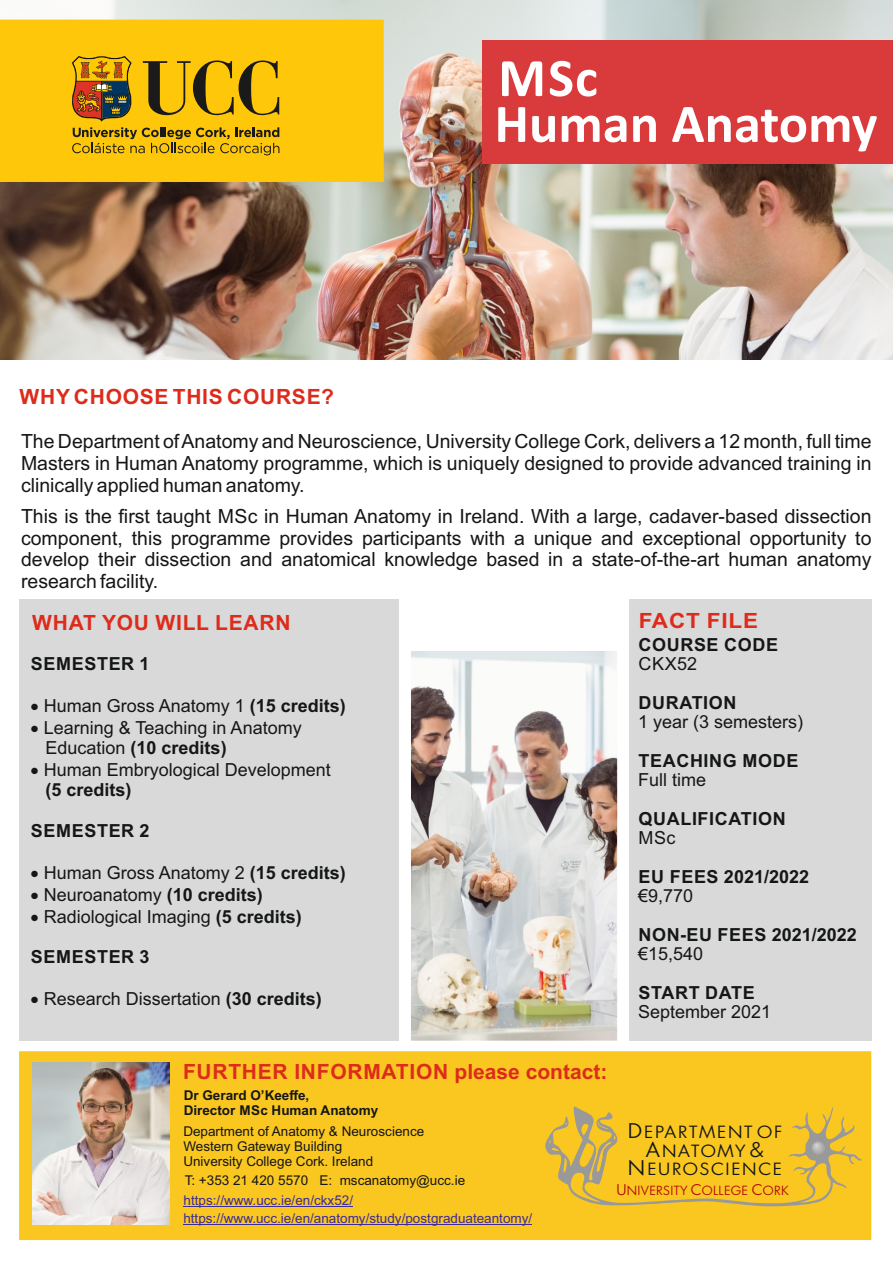
<style>
.page{position:relative;width:893px;height:1263px;background:#fff}
.page>*{position:absolute;margin:0;border:0;box-sizing:border-box;transform-origin:0 0}
.t1{font:700 54.6px/45.9px "Calibri";color:#fff}
.t2{font:700 21px "Arial";letter-spacing:.035em;color:#dd2b1c}
.t3{font:700 21px "Arial";letter-spacing:.035em;color:#dd2b1c;scale:1.07 1}
.t4{font:19.5px/21.8px "Arial";color:#151616;text-align:justify}
.t5{font:18px/20.2px "Arial";color:#151616}
.t6{font:700 18px "Arial";letter-spacing:.035em;color:#151616}
.t7{font:700 18px "Arial";letter-spacing:.015em;color:#151616}
.t8{font:700 18px "Arial";color:#151616}
.t9{font:16.35px/18.6px "Luz Sans";letter-spacing:.1em;color:#151616;text-align:center;scale:1.08 1}
.t10{font:13.5px/15.1px "Arial";color:#151616}
.t11{font:13.5px "Arial";color:#3c2b99}
.t12{font:700 13.5px/15.1px "Arial";color:#151616}
.t13{font:12.3px "Luz Sans";letter-spacing:.025em;color:#b30a0a}
.s1{font-weight:700}
.s2{font-size:19.65px}
.s3{font-size:14.4px}
</style>
<div class="page">
<img style="left:411px;top:652px;width:206px;height:388px">
<img style="left:0;top:0;width:893px;height:359px">
<div style="left:483px;top:40px;width:410px;height:124px;background:#d93b3d"></div>
<div style="left:0;top:20px;width:384px;height:162px;background:#ffc70a"></div>
<svg style="left:71px;top:56px;width:208px;height:99px"></svg>
<div style="left:19px;top:1051px;width:852px;height:189px;background:#fac721"></div>
<div style="left:629px;top:599px;width:242px;height:441px;background:#d9d9d9"></div>
<div style="left:20px;top:599px;width:379px;height:441px;background:#d9d9d9"></div>
<img style="left:33px;top:1063px;width:136px;height:161px">
<hr style="left:183px;top:1224px;width:349px;height:1px;background:#3c2b99">
<hr style="left:184px;top:1206px;width:169px;height:1px;background:#3c2b99">
<svg style="left:545px;top:1106px;width:317px;height:100px"></svg>
<div style="left:812px;top:1141px;width:13px;height:13px;background:#999;border-radius:50%;opacity:.4"></div>
<p class="t2" style="left:20px;top:388px;width:316px">WHY CHOOSE THIS COURSE?</p>
<h1 class="t1" style="left:494px;top:59px;width:384px">MSc<br>Human Anatomy</h1>
<p class="t4" style="left:21px;top:432px;width:852px">The Department of Anatomy and Neuroscience, University College Cork, delivers a 12 month, full time Masters in Human Anatomy programme, which is uniquely designed to provide advanced training in clinically applied human anatomy.</p>
<p class="t4" style="left:21px;top:507px;width:852px">This is the first taught MSc in Human Anatomy in Ireland. With a large, cadaver-based dissection component, this programme provides participants with a unique and exceptional opportunity to develop their dissection and anatomical knowledge based in a state-of-the-art human anatomy research facility.</p>
<p class="t2" style="left:32px;top:615px;width:260px">WHAT YOU WILL LEARN</p>
<p class="t3" style="left:639px;top:612px;width:113px">FACT FILE</p>
<p class="t6" style="left:31px;top:657px;width:120px">SEMESTER 1</p>
<p class="t5" style="left:31px;top:697px;width:317px">• Human Gross Anatomy 1 <span class="s1">(15 credits)</span></p>
<p class="t5" style="left:46px;top:719px;width:258px;text-indent:-15px">• Learning &amp; Teaching in Anatomy<br>Education <span class="s1">(10 credits)</span></p>
<p class="t5" style="left:46px;top:761px;width:287px;text-indent:-15px">• Human Embryological Development <span class="s1">(5 credits)</span></p>
<p class="t6" style="left:31px;top:823px;width:120px">SEMESTER 2</p>
<p class="t5" style="left:31px;top:864px;width:317px">• Human Gross Anatomy 2 <span class="s1">(15 credits)</span></p>
<p class="t5" style="left:31px;top:886px;width:234px">• Neuroanatomy <span class="s1">(10 credits)</span></p>
<p class="t5" style="left:31px;top:908px;width:273px">• Radiological Imaging <span class="s1">(5 credits)</span></p>
<p class="t6" style="left:31px;top:950px;width:120px">SEMESTER 3</p>
<p class="t5" style="left:31px;top:990px;width:293px">• Research Dissertation <span class="s1">(30 credits)</span></p>
<p class="t6" style="left:638px;top:638px;width:141px">COURSE CODE</p>
<p class="t5" style="left:638px;top:656px;width:60px">CKX52</p>
<p class="t6" style="left:638px;top:696px;width:100px">DURATION</p>
<p class="t5" style="left:638px;top:714px;width:167px">1 year (3 semesters)</p>
<p class="t6" style="left:638px;top:754px;width:161px">TEACHING MODE</p>
<p class="t5" style="left:638px;top:771px;width:70px">Full time</p>
<p class="t6" style="left:638px;top:812px;width:149px">QUALIFICATION</p>
<p class="t5" style="left:638px;top:829px;width:38px">MSc</p>
<p class="t8" style="left:638px;top:870px;width:172px">EU FEES 2021/2022</p>
<p class="t5" style="left:638px;top:887px;width:57px">€9,770</p>
<p class="t7" style="left:638px;top:928px;width:220px">NON-EU FEES 2021/2022</p>
<p class="t5" style="left:638px;top:945px;width:67px">€15,540</p>
<p class="t6" style="left:638px;top:985px;width:118px">START DATE</p>
<p class="t5" style="left:638px;top:1003px;width:135px">September 2021</p>
<p class="t2" style="left:183px;top:1063px;width:426px">FURTHER INFORMATION please contact:</p>
<p class="t12" style="left:184px;top:1088px;width:196px">Dr Gerard O’Keeffe,<br>Director MSc Human Anatomy</p>
<p class="t10" style="left:183px;top:1124px;width:242px">Department of Anatomy &amp; Neuroscience<br>Western Gateway Building<br>University College Cork. Ireland</p>
<p class="t10" style="left:185px;top:1173px;width:282px">T: +353 21 420 5570 E: mscanatomy@ucc.ie</p>
<p class="t11" style="left:184px;top:1195px;width:171px">https://www.ucc.ie/en/ckx52/</p>
<p class="t11" style="left:183px;top:1213px;width:350px">https://www.ucc.ie/en/anatomy/study/postgraduateantomy/</p>
<p class="t9" style="left:628px;top:1124px;width:145px"><span class="s2">D</span>EPARTMENT OF<br><span class="s2">A</span>NATOMY <span class="s2">&amp;<br>N</span>EUROSCIENCE</p>
<p class="t13" style="left:616px;top:1185px;width:174px"><span class="s3">U</span>NIVERSITY <span class="s3">C</span>OLLEGE <span class="s3">C</span>ORK</p>
</div>
